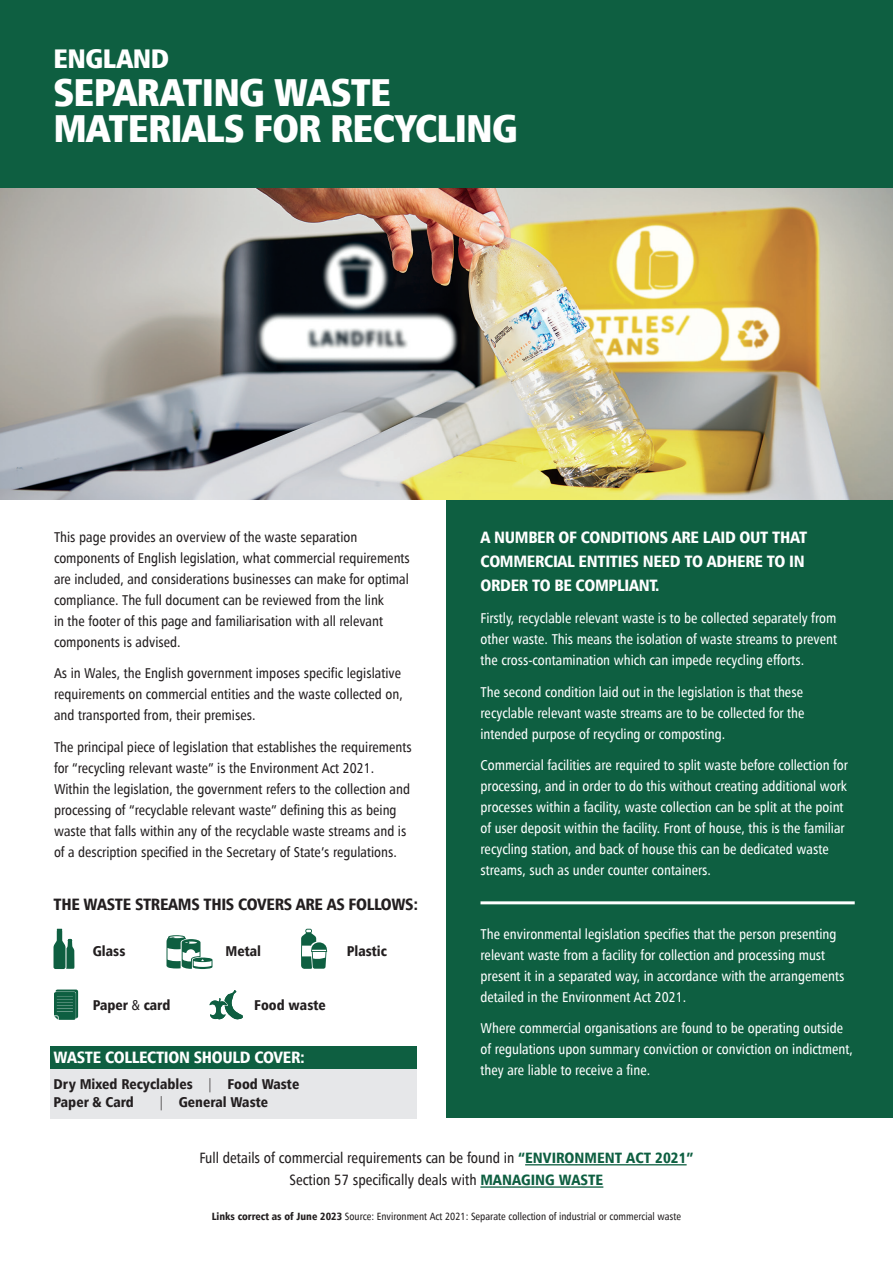
<style>
.page{position:relative;width:893px;height:1263px;background:#fff}
.page>*{position:absolute;margin:0;border:0;box-sizing:border-box;transform-origin:0 0}
.t1{font:900 condensed 39px/36px "Humanist 777 BT";letter-spacing:-.02em;color:#fff}
.t2{font:900 condensed 27px "Humanist 777 BT";letter-spacing:-.02em;color:#fff}
.t3{font:900 condensed 16.5px/24px "Humanist 777 BT";letter-spacing:-.02em;color:#fff}
.t4{font:900 condensed 16.5px "Humanist 777 BT";letter-spacing:-.02em;color:#231f20}
.t5{font:15px/22.2px "Humanist 777 BT Cn Rm";color:#231f20;text-align:center}
.t6{font:14.25px/21px "Humanist 777 BT Cn Rm";color:#fff}
.t7{font:14.25px/21px "Humanist 777 BT Cn Rm";color:#231f20}
.t8{font:900 condensed 14.25px/18px "Humanist 777 BT";color:#231f20}
.t9{font:10.5px "Humanist 777 BT Cn Rm";color:#231f20}
.s1{font-family:"Humanist 777 BT Cn Rm";font-weight:400;font-stretch:normal}
.s2{font-weight:300}
.s3{font-family:"Humanist 777 BT";font-weight:900;font-stretch:condensed;color:#0e5f41}
.s4{font-family:"Humanist 777 BT";font-weight:900;font-stretch:condensed}
</style>
<div class="page">
<div style="left:50px;top:1061px;width:367px;height:57px;background:#e6e7e9"></div>
<img style="left:0;top:187px;width:893px;height:313px">
<hr style="left:525px;top:1164px;width:162px;height:1px;background:#0e5f41">
<hr style="left:480px;top:1186px;width:123px;height:2px;background:#0e5f41">
<div style="left:0;top:0;width:893px;height:187px;background:#0e5f41"></div>
<div style="left:446px;top:500px;width:447px;height:617px;background:#0e5f41"></div>
<svg style="left:210px;top:990px;width:33px;height:30px"></svg>
<svg style="left:54px;top:929px;width:20px;height:40px"></svg>
<svg style="left:54px;top:989px;width:24px;height:31px"></svg>
<svg style="left:166px;top:935px;width:46px;height:34px"></svg>
<svg style="left:301px;top:929px;width:26px;height:40px"></svg>
<div style="left:50px;top:1046px;width:367px;height:22px;background:#0e5f41"></div>
<hr style="left:480px;top:901px;width:375px;height:3px;background:#fff">
<h2 class="t2" style="left:54px;top:42px;width:117px">ENGLAND</h2>
<h1 class="t1" style="left:54px;top:73px;width:466px">SEPARATING WASTE<br>MATERIALS FOR RECYCLING</h1>
<p class="t7" style="left:54px;top:526px;width:357px">This page provides an overview of the waste separation components of English legislation, what commercial requirements are included, and considerations businesses can make for optimal compliance. The full document can be reviewed from the link<br>in the footer of this page and familiarisation with all relevant components is advised.</p>
<p class="t7" style="left:54px;top:663px;width:350px">As in Wales, the English government imposes specific legislative requirements on commercial entities and the waste collected on, and transported from, their premises.</p>
<p class="t7" style="left:54px;top:736px;width:359px">The principal piece of legislation that establishes the requirements for “recycling relevant waste” is the Environment Act 2021.<br>Within the legislation, the government refers to the collection and processing of “recyclable relevant waste” defining this as being waste that falls within any of the recyclable waste streams and is of a description specified in the Secretary of State’s regulations.</p>
<p class="t4" style="left:54px;top:894px;width:366px">THE WASTE STREAMS THIS COVERS ARE AS FOLLOWS:</p>
<p class="t8" style="left:93px;top:942px;width:34px">Glass</p>
<p class="t8" style="left:225px;top:942px;width:37px">Metal</p>
<p class="t8" style="left:347px;top:942px;width:42px">Plastic</p>
<p class="t8" style="left:93px;top:995px;width:79px">Paper <span class="s1">&amp;</span> card</p>
<p class="t8" style="left:254px;top:995px;width:73px">Food waste</p>
<p class="t3" style="left:54px;top:1045px;width:253px">WASTE COLLECTION SHOULD COVER:</p>
<p class="t8" style="left:54px;top:1074px;width:247px">Dry Mixed Recyclables <span class="s2">|</span> Food Waste<br>Paper &amp; Card</p>
<p class="t8" style="left:158px;top:1092px;width:112px"><span class="s2">|</span> General Waste</p>
<p class="t3" style="left:480px;top:525px;width:328px">A NUMBER OF CONDITIONS ARE LAID OUT THAT<br>COMMERCIAL ENTITIES NEED TO ADHERE TO IN<br>ORDER TO BE COMPLIANT.</p>
<p class="t6" style="left:480px;top:607px;width:358px;text-align:justify">Firstly, recyclable relevant waste is to be collected separately from other waste. This means the isolation of waste streams to prevent the cross-contamination which can impede recycling efforts.</p>
<p class="t6" style="left:480px;top:681px;width:326px;text-align:justify">The second condition laid out in the legislation is that these recyclable relevant waste streams are to be collected for the intended purpose of recycling or composting.</p>
<p class="t6" style="left:480px;top:754px;width:369px">Commercial facilities are required to split waste before collection for processing, and in order to do this without creating additional work processes within a facility, waste collection can be split at the point of user deposit within the facility. Front of house, this is the familiar recycling station, and back of house this can be dedicated waste streams, such as under counter containers.</p>
<p class="t6" style="left:480px;top:923px;width:365px">The environmental legislation specifies that the person presenting relevant waste from a facility for collection and processing must present it in a separated way, in accordance with the arrangements detailed in the Environment Act 2021.</p>
<p class="t6" style="left:480px;top:1017px;width:374px">Where commercial organisations are found to be operating outside of regulations upon summary conviction or conviction on indictment, they are liable to receive a fine.</p>
<p class="t5" style="left:199px;top:1146px;width:496px">Full details of commercial requirements can be found in <span class="s3">“ENVIRONMENT ACT 2021”<br></span>Section 57 specifically deals with <span class="s3">MANAGING WASTE</span></p>
<p class="t9" style="left:212px;top:1210px;width:471px"><span class="s4">Links correct as of June 2023</span> Source: Environment Act 2021: Separate collection of industrial or commercial waste</p>
</div>
